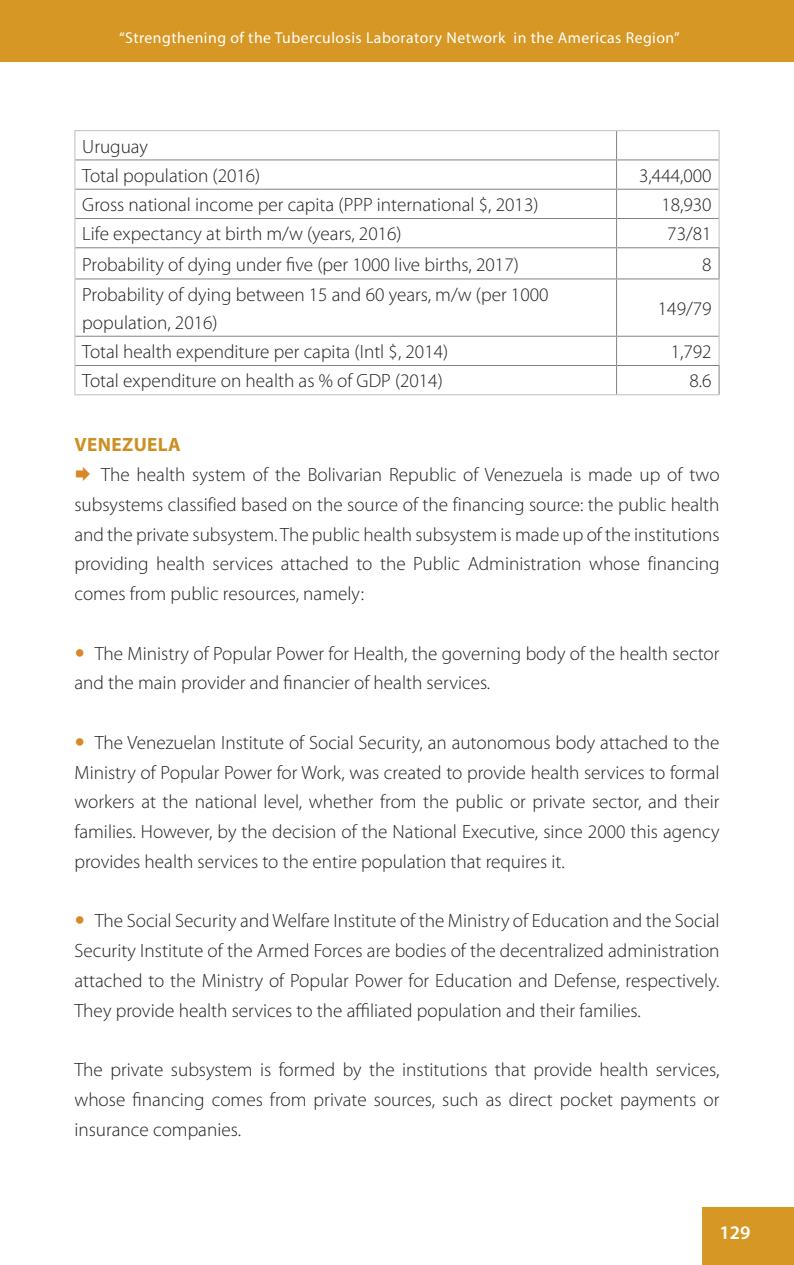
<style>
.page{position:relative;width:794px;height:1265px;background:#fff}
.page>*{position:absolute;margin:0;border:0;box-sizing:border-box;transform-origin:0 0}
.t1{font:300 19.25px/29.8px "Myriad Pro";color:#231f20;text-align:justify}
.t2{font:700 19.25px "Myriad Pro";letter-spacing:.02em;color:#cc9022}
.t3{font:600 19.25px "Myriad Pro";color:#fff}
.t4{font:15.75px "Myriad Pro";letter-spacing:.03em;color:#fff}
.s1{color:#d88828}
</style>
<div class="page">
<div style="left:0;top:0;width:794px;height:62px;background:#d69724"></div>
<div style="left:702px;top:1207px;width:92px;height:58px;background:#d69724"></div>
<hr style="left:74px;top:130px;width:542px;height:1px;background:#bcbdc0">
<hr style="left:616px;top:130px;width:103px;height:1px;background:#bcbdc0">
<svg style="left:74px;top:131px;width:1px;height:58px"></svg>
<svg style="left:718px;top:131px;width:1px;height:58px"></svg>
<hr style="left:74px;top:189px;width:1px;height:30px;background:#bcbdc0">
<hr style="left:718px;top:189px;width:1px;height:30px;background:#bcbdc0">
<svg style="left:74px;top:219px;width:1px;height:29px"></svg>
<svg style="left:718px;top:219px;width:1px;height:28px"></svg>
<hr style="left:74px;top:248px;width:1px;height:31px;background:#bcbdc0">
<hr style="left:74px;top:279px;width:1px;height:57px;background:#bcbdc0">
<hr style="left:718px;top:279px;width:1px;height:57px;background:#bcbdc0">
<hr style="left:74px;top:336px;width:1px;height:30px;background:#bcbdc0">
<svg style="left:74px;top:366px;width:1px;height:28px"></svg>
<hr style="left:74px;top:394px;width:542px;height:1px;background:#bcbdc0">
<hr style="left:616px;top:394px;width:103px;height:1px;background:#bcbdc0">
<hr style="left:75px;top:159px;width:541px;height:1px;background:#808285">
<hr style="left:616px;top:159px;width:102px;height:1px;background:#808285">
<hr style="left:75px;top:189px;width:541px;height:1px;background:#808285">
<hr style="left:616px;top:189px;width:102px;height:1px;background:#808285">
<hr style="left:75px;top:218px;width:541px;height:1px;background:#808285">
<hr style="left:616px;top:218px;width:102px;height:1px;background:#808285">
<svg style="left:616px;top:131px;width:1px;height:116px"></svg>
<hr style="left:75px;top:247px;width:541px;height:1px;background:#808285">
<hr style="left:616px;top:247px;width:103px;height:1px;background:#808285">
<hr style="left:616px;top:248px;width:1px;height:30px;background:#808285">
<hr style="left:75px;top:278px;width:541px;height:1px;background:#808285">
<hr style="left:616px;top:278px;width:103px;height:1px;background:#808285">
<hr style="left:616px;top:279px;width:1px;height:57px;background:#808285">
<hr style="left:75px;top:336px;width:541px;height:1px;background:#808285">
<hr style="left:616px;top:336px;width:102px;height:1px;background:#808285">
<hr style="left:75px;top:365px;width:541px;height:1px;background:#808285">
<hr style="left:616px;top:365px;width:103px;height:1px;background:#808285">
<svg style="left:616px;top:337px;width:1px;height:57px"></svg>
<hr style="left:718px;top:248px;width:1px;height:30px;background:#808285">
<svg style="left:718px;top:336px;width:1px;height:58px"></svg>
<p class="t4" style="left:119px;top:28px;width:562px">“Strengthening of the Tuberculosis Laboratory Network in the Americas Region”</p>
<p class="t1" style="left:82px;top:131px;width:67px">Uruguay</p>
<p class="t1" style="left:82px;top:160px;width:179px">Total population (2016)</p>
<p class="t1" style="left:639px;top:160px;width:74px">3,444,000</p>
<p class="t1" style="left:82px;top:190px;width:458px">Gross national income per capita (PPP international $, 2013)</p>
<p class="t1" style="left:661px;top:190px;width:52px">18,930</p>
<p class="t1" style="left:82px;top:219px;width:321px">Life expectancy at birth m/w (years, 2016)</p>
<p class="t1" style="left:667px;top:219px;width:46px">73/81</p>
<p class="t1" style="left:82px;top:249px;width:438px">Probability of dying under five (per 1000 live births, 2017)</p>
<p class="t1" style="left:702px;top:249px;width:11px">8</p>
<p class="t1" style="left:82px;top:280px;width:468px;line-height:28px">Probability of dying between 15 and 60 years, m/w (per 1000 population, 2016)</p>
<p class="t1" style="left:658px;top:293px;width:55px">149/79</p>
<p class="t1" style="left:82px;top:337px;width:367px">Total health expenditure per capita (Intl $, 2014)</p>
<p class="t1" style="left:670px;top:337px;width:42px">1,792</p>
<p class="t1" style="left:82px;top:366px;width:362px">Total expenditure on health as % of GDP (2014)</p>
<p class="t1" style="left:689px;top:366px;width:24px">8.6</p>
<p class="t2" style="left:75px;top:432px;width:108px">VENEZUELA</p>
<p class="t1" style="left:74px;top:460px;width:646px"><span class="s1">◻</span> The health system of the Bolivarian Republic of Venezuela is made up of two subsystems classified based on the source of the financing source: the public health and the private subsystem. The public health subsystem is made up of the institutions providing health services attached to the Public Administration whose financing comes from public resources, namely:</p>
<p class="t1" style="left:74px;top:638px;width:646px;text-indent:20px">The Ministry of Popular Power for Health, the governing body of the health sector and the main provider and financier of health services.</p>
<p class="t1" style="left:74px;top:727px;width:646px;text-indent:20px">The Venezuelan Institute of Social Security, an autonomous body attached to the Ministry of Popular Power for Work, was created to provide health services to formal workers at the national level, whether from the public or private sector, and their families. However, by the decision of the National Executive, since 2000 this agency provides health services to the entire population that requires it.</p>
<p class="t1" style="left:74px;top:906px;width:646px;text-indent:20px">The Social Security and Welfare Institute of the Ministry of Education and the Social Security Institute of the Armed Forces are bodies of the decentralized administration attached to the Ministry of Popular Power for Education and Defense, respectively.<br>They provide health services to the affiliated population and their families.</p>
<p class="t1" style="left:74px;top:1055px;width:646px">The private subsystem is formed by the institutions that provide health services, whose financing comes from private sources, such as direct pocket payments or insurance companies.</p>
<p class="t3" style="left:719px;top:1220px;width:32px">129</p>
</div>
